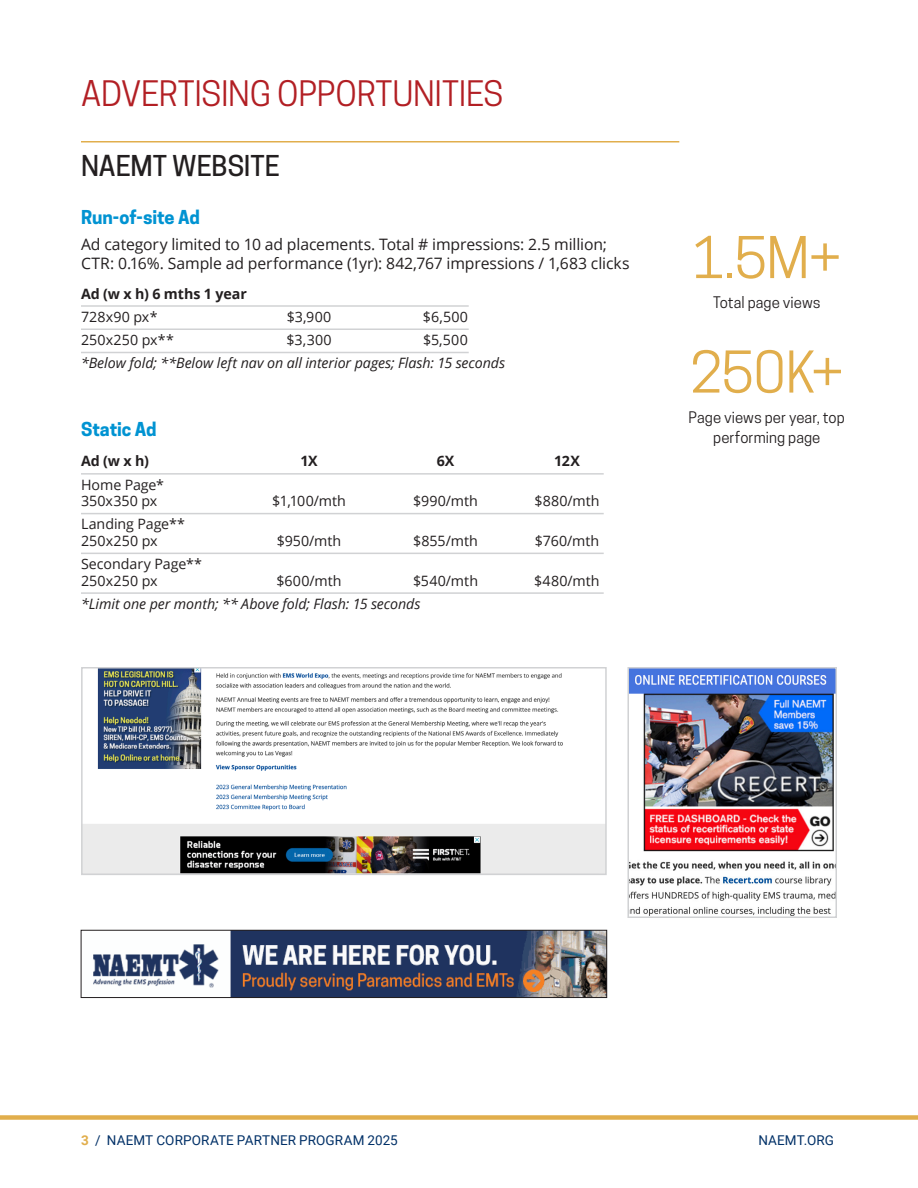
<style>
.page{position:relative;width:918px;height:1188px;background:#fff}
.page>*{position:absolute;margin:0;border:0;box-sizing:border-box;transform-origin:0 0}
.Headline{font:54px "Cooper Hewitt";letter-spacing:-.015em;color:#e1ae4c}
.Headline-2{font:33px "Cooper Hewitt";letter-spacing:-.01em;color:#b21f24}
.Headline-3{font:500 27px "Cooper Hewitt";letter-spacing:-.005em;color:#231f20}
.Subhead{font:700 18px "Cooper Hewitt";letter-spacing:-.01em;color:#0093d2}
.normal_no_para_indent{font:15.75px/18.8px "Open Sans";letter-spacing:-.005em;color:#231f20}
.Headline-4{font:15px/20.2px "Cooper Hewitt";letter-spacing:.005em;color:#231f20;text-align:center}
.Table2{font:14.25px/16.5px "Open Sans";letter-spacing:.005em;color:#231f20}
.Table2-2{font:italic 14.25px "Open Sans";letter-spacing:-.005em;color:#231f20}
.Table2-3{font:700 14.25px "Open Sans";color:#231f20}
.t1{font:13.5px "Roboto";letter-spacing:.005em;color:#003067}
.s1{font-weight:700;color:#e1ae4c}
</style>
<div class="page">
<div style="left:0;top:1115px;width:918px;height:5px;background:#e1ae4c"></div>
<hr style="left:81px;top:141px;width:598px;height:1px;background:#e1ae4c">
<hr style="left:81px;top:305px;width:388px;height:2px;background:#d1d2d4">
<hr style="left:81px;top:328px;width:388px;height:2px;background:#d1d2d4">
<hr style="left:81px;top:352px;width:388px;height:1px;background:#d1d2d4">
<hr style="left:81px;top:473px;width:523px;height:2px;background:#d1d2d4">
<hr style="left:81px;top:513px;width:523px;height:1px;background:#d1d2d4">
<hr style="left:81px;top:553px;width:523px;height:1px;background:#d1d2d4">
<hr style="left:81px;top:592px;width:523px;height:2px;background:#d1d2d4">
<img style="left:84px;top:670px;width:520px;height:202px">
<div style="left:81px;top:667px;width:526px;height:208px;border:2px solid #d1d2d4"></div>
<img style="left:630px;top:670px;width:204px;height:245px">
<div style="left:627px;top:667px;width:210px;height:251px;border:2px solid #d1d2d4"></div>
<img style="left:93px;top:932px;width:512px;height:64px">
<div style="left:81px;top:930px;width:526px;height:68px;border:1px solid #231f20"></div>
<p class="Headline-2" style="left:81px;top:74px;width:424px">ADVERTISING OPPORTUNITIES</p>
<p class="Headline-3" style="left:81px;top:150px;width:200px">NAEMT WEBSITE</p>
<p class="Subhead" style="left:81px;top:207px;width:120px">Run-of-site Ad</p>
<p class="normal_no_para_indent" style="left:81px;top:234px;width:550px">Ad category limited to 10 ad placements. Total # impressions: 2.5 million;<br>CTR: 0.16%. Sample ad performance (1yr): 842,767 impressions / 1,683 clicks</p>
<p class="Table2-3" style="left:81px;top:283px;width:167px">Ad (w x h) 6 mths 1 year</p>
<p class="Table2" style="left:81px;top:308px;width:78px">728x90 px*</p>
<p class="Table2" style="left:287px;top:308px;width:46px">$3,900</p>
<p class="Table2" style="left:423px;top:308px;width:47px">$6,500</p>
<p class="Table2" style="left:81px;top:331px;width:94px">250x250 px**</p>
<p class="Table2" style="left:286px;top:331px;width:47px">$3,300</p>
<p class="Table2" style="left:423px;top:331px;width:46px">$5,500</p>
<p class="Table2-2" style="left:81px;top:353px;width:426px">*Below fold; **Below left nav on all interior pages; Flash: 15 seconds</p>
<p class="Subhead" style="left:81px;top:419px;width:77px">Static Ad</p>
<p class="Table2-3" style="left:81px;top:451px;width:69px">Ad (w x h)</p>
<p class="Table2-3" style="left:300px;top:451px;width:19px">1X</p>
<p class="Table2-3" style="left:437px;top:451px;width:19px">6X</p>
<p class="Table2-3" style="left:554px;top:451px;width:27px">12X</p>
<p class="Table2" style="left:81px;top:476px;width:85px">Home Page*<br>350x350 px</p>
<p class="Table2" style="left:272px;top:492px;width:75px">$1,100/mth</p>
<p class="Table2" style="left:413px;top:492px;width:66px">$990/mth</p>
<p class="Table2" style="left:534px;top:492px;width:67px">$880/mth</p>
<p class="Table2" style="left:81px;top:516px;width:106px">Landing Page**<br>250x250 px</p>
<p class="Table2" style="left:277px;top:532px;width:66px">$950/mth</p>
<p class="Table2" style="left:413px;top:532px;width:66px">$855/mth</p>
<p class="Table2" style="left:535px;top:532px;width:66px">$760/mth</p>
<p class="Table2" style="left:81px;top:555px;width:123px">Secondary Page**<br>250x250 px</p>
<p class="Table2" style="left:276px;top:572px;width:67px">$600/mth</p>
<p class="Table2" style="left:413px;top:572px;width:67px">$540/mth</p>
<p class="Table2" style="left:534px;top:572px;width:67px">$480/mth</p>
<p class="Table2-2" style="left:81px;top:594px;width:341px">*Limit one per month; ** Above fold; Flash: 15 seconds</p>
<p class="Headline" style="left:692px;top:226px;width:150px">1.5M+</p>
<p class="Headline-4" style="left:713px;top:293px;width:109px">Total page views</p>
<p class="Headline" style="left:690px;top:341px;width:155px">250K+</p>
<p class="Headline-4" style="left:689px;top:407px;width:158px">Page views per year, top performing page</p>
<p class="t1" style="left:81px;top:1131px;width:318px"><span class="s1">3</span> / NAEMT CORPORATE PARTNER PROGRAM 2025</p>
<p class="t1" style="left:758px;top:1131px;width:77px">NAEMT.ORG</p>
</div>
